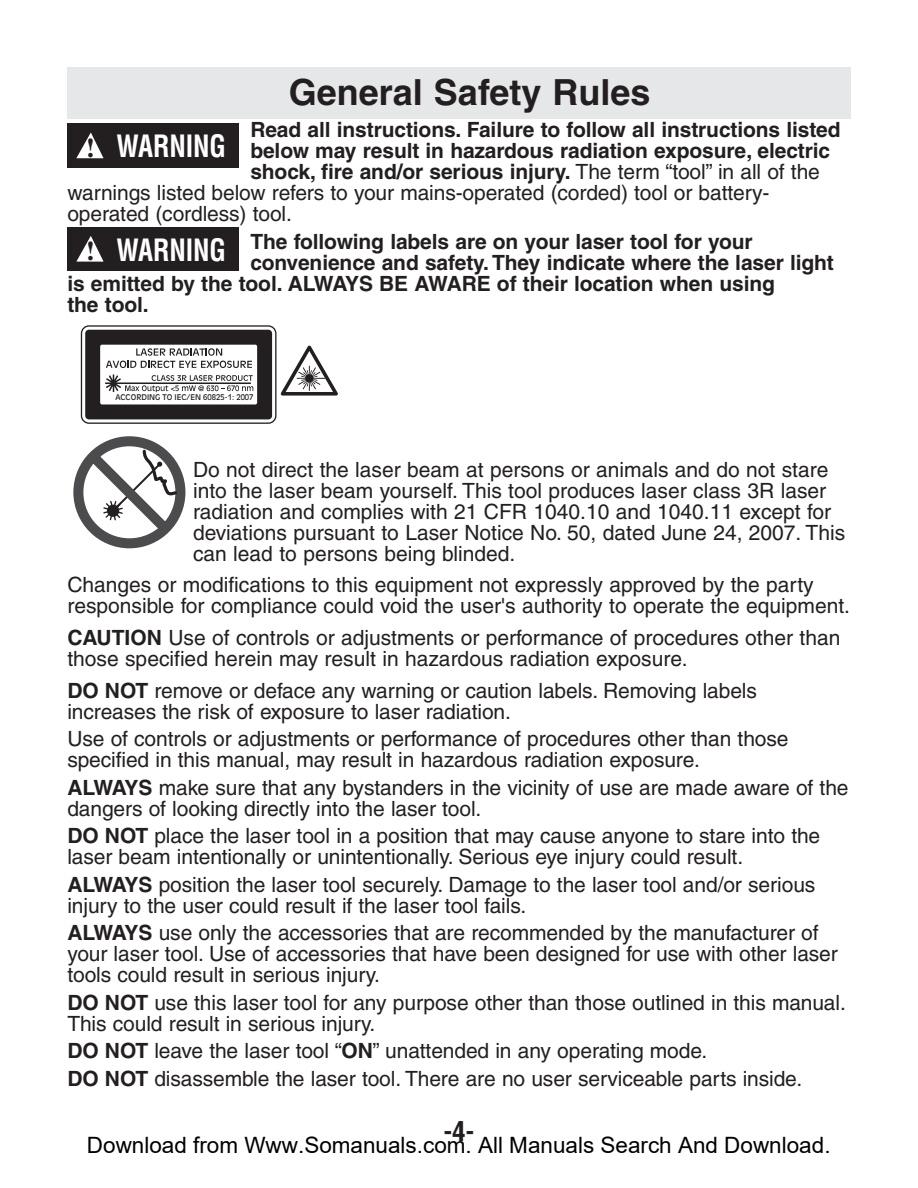
<style>
.page{position:relative;width:918px;height:1188px;background:#fff}
.page>*{position:absolute;margin:0;border:0;box-sizing:border-box;transform-origin:0 0}
.t1{font:700 36px "Helvetica";color:#231f20}
.t2{font:700 condensed 30px "Helvetica";letter-spacing:-.005em;color:#fff;scale:.9 1}
.t3{font:700 condensed 27px "Helvetica";color:#231f20}
.t4{font:22.5px "Arial";color:#000}
.t5{font:21px/21px "Helvetica";letter-spacing:-.005em;color:#231f20}
.t6{font:700 21px "Helvetica";letter-spacing:-.005em;color:#231f20}
.t7{font:7.8px "Antique Olive";color:#231f20}
.s1{font-weight:400}
.s2{font-family:"Times";font-stretch:normal;font-size:27px;color:#231f20}
.s3{font-weight:700}
</style>
<div class="page">
<div style="left:67px;top:67px;width:784px;height:52px;background:#e6e7e8"></div>
<svg style="left:73px;top:436px;width:112px;height:112px"></svg>
<div style="left:67px;top:124px;width:171px;height:44px;background:#231f20"></div>
<svg style="left:76px;top:132px;width:28px;height:26px"></svg>
<div style="left:81px;top:326px;width:195px;height:97px;background:linear-gradient(to right,#fff,#fff);border-radius:7px"></div>
<div style="left:81px;top:325px;width:195px;height:99px;border:1px solid #231f20;border-radius:7px"></div>
<div style="left:85px;top:330px;width:187px;height:89px;background:#231f20;border-radius:4px"></div>
<div style="left:100px;top:345px;width:157px;height:59px;background:#fff;border-radius:2px"></div>
<svg style="left:105px;top:348px;width:148px;height:45px"></svg>
<svg style="left:280px;top:345px;width:58px;height:51px"></svg>
<div style="left:67px;top:227px;width:171px;height:44px;background:#231f20"></div>
<svg style="left:76px;top:236px;width:28px;height:26px"></svg>
<h1 class="t1" style="left:289px;top:80px;width:363px">General Safety Rules</h1>
<p class="t6" style="left:250px;top:122px;width:592px">Read all instructions. Failure to follow all instructions listed</p>
<p class="t6" style="left:250px;top:143px;width:581px">below may result in hazardous radiation exposure, electric</p>
<p class="t6" style="left:250px;top:164px;width:571px">shock, fire and/or serious injury. <span class="s1">The term “tool” in all of the</span></p>
<p class="t5" style="left:67px;top:184px;width:704px">warnings listed below refers to your mains-operated (corded) tool or battery-</p>
<p class="t5" style="left:67px;top:205px;width:226px">operated (cordless) tool.</p>
<p class="t6" style="left:250px;top:234px;width:504px">The following labels are on your laser tool for your</p>
<p class="t6" style="left:250px;top:255px;width:585px">convenience and safety. They indicate where the laser light</p>
<p class="t6" style="left:67px;top:276px;width:709px">is emitted by the tool. ALWAYS BE AWARE of their location when using</p>
<p class="t6" style="left:67px;top:297px;width:83px">the tool.</p>
<h2 class="t2" style="left:86px;top:135px;width:157px"><span class="s2">!</span> WARNING</h2>
<h2 class="t2" style="left:86px;top:238px;width:157px"><span class="s2">!</span> WARNING</h2>
<p class="t7" style="left:115px;top:394px;width:140px">ACCORDING TO IEC/EN 60825-1: 2007</p>
<p class="t5" style="left:193px;top:461px;width:654px">Do not direct the laser beam at persons or animals and do not stare into the laser beam yourself. This tool produces laser class 3R laser radiation and complies with 21 CFR 1040.10 and 1040.11 except for deviations pursuant to Laser Notice No. 50, dated June 24, 2007. This can lead to persons being blinded.</p>
<p class="t5" style="left:67px;top:576px;width:784px">Changes or modifications to this equipment not expressly approved by the party responsible for compliance could void the user's authority to operate the equipment.</p>
<p class="t5" style="left:67px;top:629px;width:775px"><span class="s3">CAUTION</span> Use of controls or adjustments or performance of procedures other than those specified herein may result in hazardous radiation exposure.</p>
<p class="t5" style="left:67px;top:682px;width:691px"><span class="s3">DO NOT</span> remove or deface any warning or caution labels. Removing labels increases the risk of exposure to laser radiation.</p>
<p class="t5" style="left:67px;top:731px;width:723px">Use of controls or adjustments or performance of procedures other than those specified in this manual, may result in hazardous radiation exposure.</p>
<p class="t5" style="left:67px;top:779px;width:783px"><span class="s3">ALWAYS</span> make sure that any bystanders in the vicinity of use are made aware of the dangers of looking directly into the laser tool.</p>
<p class="t5" style="left:67px;top:827px;width:754px"><span class="s3">DO NOT</span> place the laser tool in a position that may cause anyone to stare into the laser beam intentionally or unintentionally. Serious eye injury could result.</p>
<p class="t5" style="left:67px;top:876px;width:750px"><span class="s3">ALWAYS</span> position the laser tool securely. Damage to the laser tool and/or serious injury to the user could result if the laser tool fails.</p>
<p class="t5" style="left:67px;top:924px;width:772px"><span class="s3">ALWAYS</span> use only the accessories that are recommended by the manufacturer of your laser tool. Use of accessories that have been designed for use with other laser tools could result in serious injury.</p>
<p class="t5" style="left:67px;top:994px;width:780px"><span class="s3">DO NOT</span> use this laser tool for any purpose other than those outlined in this manual.<br>This could result in serious injury.</p>
<p class="t5" style="left:67px;top:1039px;width:737px;line-height:27.6px"><span class="s3">DO NOT</span> leave the laser tool “<span class="s3">ON</span>” unattended in any operating mode.<br><span class="s3">DO NOT</span> disassemble the laser tool. There are no user serviceable parts inside.</p>
<p class="t3" style="left:443px;top:1121px;width:33px">-4-</p>
<p class="t4" style="left:87px;top:1133px;width:745px">Download from Www.Somanuals.com. All Manuals Search And Download.</p>
</div>
